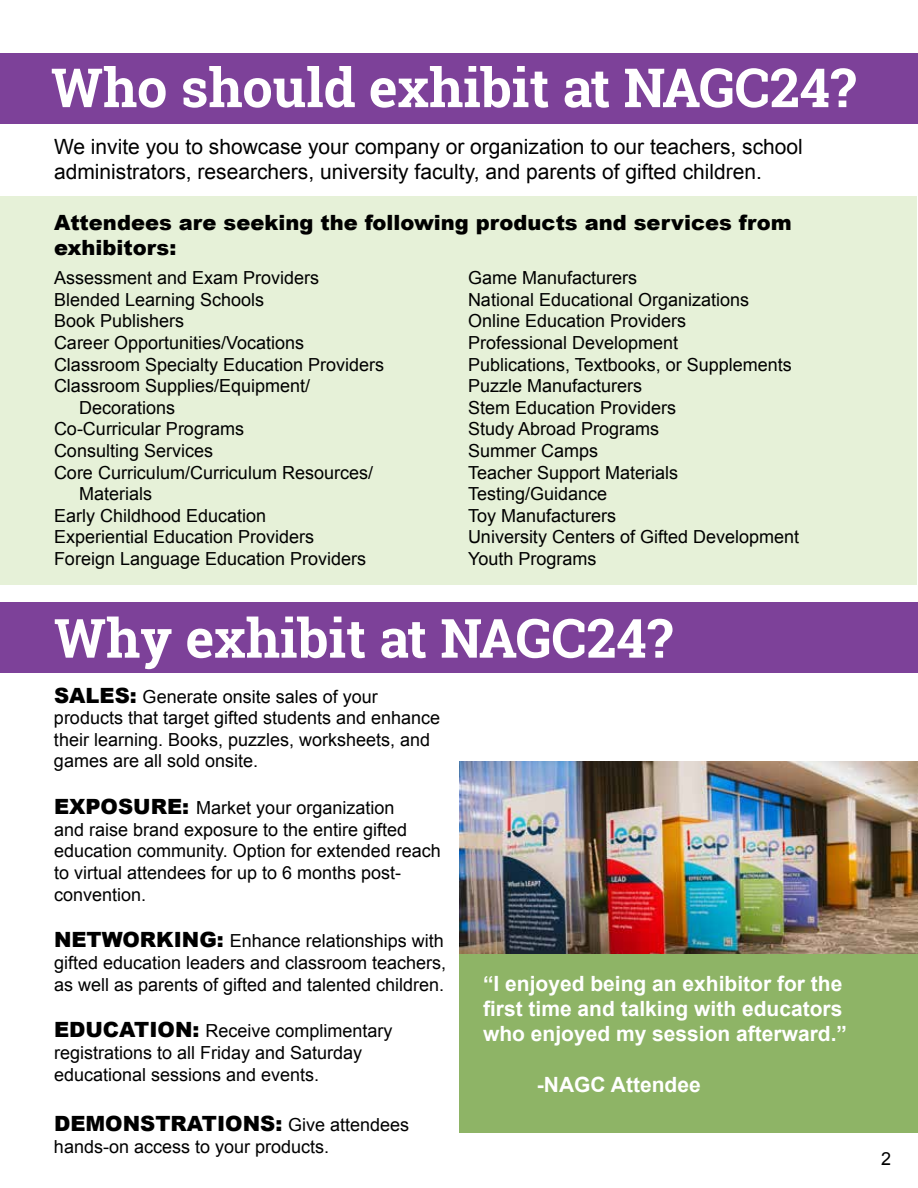
<style>
.page{position:relative;width:918px;height:1188px;background:#fff}
.page>*{position:absolute;margin:0;border:0;box-sizing:border-box;transform-origin:0 0}
.t1{font:700 54px "Roboto Slab";color:#fff}
.t2{font:21px/25.2px "Arial";color:#000}
.t3{font:700 21px/25.2px "Arial";color:#fff}
.t4{font:900 21px/25.2px "Arial";color:#000}
.t5{font:18px/21.6px "Arial";color:#000}
.s1{font-weight:900;font-size:21px}
.s2{font-weight:400;font-size:18px}
</style>
<div class="page">
<div style="left:0;top:602px;width:918px;height:70px;background:#7d4199"></div>
<div style="left:1px;top:197px;width:916px;height:388px;background:#e6f1d8"></div>
<div style="left:0;top:54px;width:918px;height:70px;background:#7d4199"></div>
<div style="left:459px;top:946px;width:458px;height:187px;background:#8eb466"></div>
<img style="left:459px;top:761px;width:458px;height:193px">
<h1 class="t1" style="left:51px;top:51px;width:807px">Who should exhibit at NAGC24?</h1>
<p class="t2" style="left:54px;top:135px;width:750px">We invite you to showcase your company or organization to our teachers, school administrators, researchers, university faculty, and parents of gifted children.</p>
<p class="t4" style="left:54px;top:209px;width:739px">Attendees are seeking the following products and services from exhibitors:</p>
<p class="t5" style="left:54px;top:267px;width:267px">Assessment and Exam Providers</p>
<p class="t5" style="left:54px;top:289px;width:212px">Blended Learning Schools</p>
<p class="t5" style="left:54px;top:311px;width:132px">Book Publishers</p>
<p class="t5" style="left:54px;top:332px;width:252px">Career Opportunities/Vocations</p>
<p class="t5" style="left:54px;top:354px;width:332px">Classroom Specialty Education Providers</p>
<p class="t5" style="left:54px;top:375px;width:258px">Classroom Supplies/Equipment/</p>
<p class="t5" style="left:79px;top:397px;width:98px">Decorations</p>
<p class="t5" style="left:54px;top:419px;width:192px">Co-Curricular Programs</p>
<p class="t5" style="left:54px;top:440px;width:161px">Consulting Services</p>
<p class="t5" style="left:54px;top:462px;width:321px">Core Curriculum/Curriculum Resources/</p>
<p class="t5" style="left:79px;top:483px;width:75px">Materials</p>
<p class="t5" style="left:54px;top:505px;width:214px">Early Childhood Education</p>
<p class="t5" style="left:54px;top:527px;width:262px">Experiential Education Providers</p>
<p class="t5" style="left:54px;top:548px;width:314px">Foreign Language Education Providers</p>
<p class="t5" style="left:468px;top:267px;width:333px">Game Manufacturers<br>National Educational Organizations<br>Online Education Providers<br>Professional Development<br>Publications, Textbooks, or Supplements<br>Puzzle Manufacturers<br>Stem Education Providers<br>Study Abroad Programs<br>Summer Camps<br>Teacher Support Materials<br>Testing/Guidance<br>Toy Manufacturers<br>University Centers of Gifted Development<br>Youth Programs</p>
<h1 class="t1" style="left:54px;top:601px;width:620px">Why exhibit at NAGC24?</h1>
<p class="t5" style="left:54px;top:686px;width:388px"><span class="s1">SALES:</span> Generate onsite sales of your products that target gifted students and enhance their learning. Books, puzzles, worksheets, and games are all sold onsite.</p>
<p class="t5" style="left:54px;top:797px;width:388px"><span class="s1">EXPOSURE:</span> Market your organization<br>and raise brand exposure to the entire gifted education community. Option for extended reach to virtual attendees for up to 6 months post&shy;convention.</p>
<p class="t5" style="left:54px;top:930px;width:394px"><span class="s1">NETWORKING:</span> Enhance relationships with gifted education leaders and classroom teachers, as well as parents of gifted and talented children.</p>
<p class="t5" style="left:54px;top:1020px;width:340px"><span class="s1">EDUCATION:</span> Receive complimentary registrations to all Friday and Saturday educational sessions and events.</p>
<p class="t4" style="left:54px;top:1110px;width:357px">DEMONSTRATIONS: <span class="s2">Give attendees</span></p>
<p class="t5" style="left:54px;top:1136px;width:277px">hands-on access to your products.</p>
<p class="t3" style="left:483px;top:972px;width:366px">“I enjoyed being an exhibitor for the first time and talking with educators who enjoyed my session afterward.”</p>
<p class="t3" style="left:537px;top:1072px;width:165px">-NAGC Attendee</p>
<p class="t5" style="left:881px;top:1149px;width:12px">2</p>
</div>
